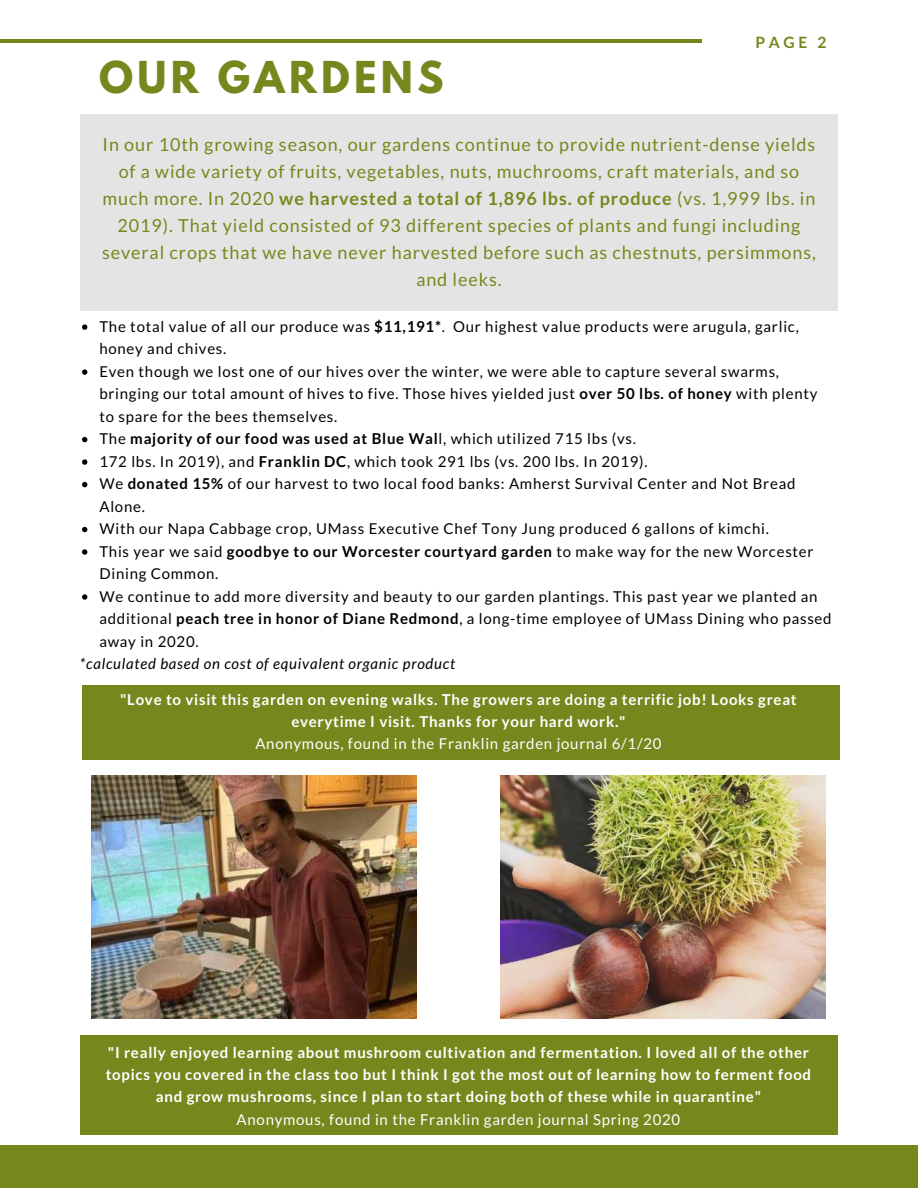
<style>
.page{position:relative;width:918px;height:1188px;background:#fff}
.page>*{position:absolute;margin:0;border:0;box-sizing:border-box;transform-origin:0 0}
.t1{font:700 38.85px "League Spartan";letter-spacing:.11em;color:#76881d}
.t2{font:18px/27px "Lato";letter-spacing:.05em;color:#76881d;text-align:center}
.t3{font:700 15.6px "Lato";color:#76881d}
.t4{font:15px/22.5px "Lato";letter-spacing:.05em;color:#000}
.t5{font:700 15px/22.2px "Lato";letter-spacing:.05em;color:#fff;text-align:center}
.t6{font:15px "Lato";letter-spacing:.05em;color:#fff}
.t7{font:italic 15px "Lato";letter-spacing:.05em;color:#000}
.s1{font-weight:700}
</style>
<div class="page">
<div style="left:82px;top:685px;width:758px;height:74px;background:#76881d"></div>
<svg style="left:82px;top:324px;width:5px;height:6px"></svg>
<svg style="left:82px;top:369px;width:5px;height:6px"></svg>
<svg style="left:82px;top:437px;width:5px;height:5px"></svg>
<svg style="left:82px;top:459px;width:5px;height:6px"></svg>
<svg style="left:82px;top:482px;width:5px;height:5px"></svg>
<svg style="left:82px;top:527px;width:5px;height:5px"></svg>
<svg style="left:82px;top:549px;width:5px;height:6px"></svg>
<svg style="left:82px;top:594px;width:5px;height:6px"></svg>
<div style="left:0;top:1146px;width:918px;height:42px;background:#76881d"></div>
<hr style="left:0;top:40px;width:702px;height:3px;background:#76881d">
<img style="left:501px;top:775px;width:325px;height:243px">
<img style="left:92px;top:775px;width:325px;height:243px">
<div style="left:80px;top:1035px;width:757px;height:100px;background:#76881d"></div>
<div style="left:80px;top:114px;width:757px;height:196px;background:#e4e4e4"></div>
<h1 class="t1" style="left:99px;top:58px;width:346px">OUR GARDENS</h1>
<p class="t3" style="left:756px;top:32px;width:72px">PAGE 2</p>
<p class="t2" style="left:102px;top:131px;width:715px">In our 10th growing season, our gardens continue to provide nutrient-dense yields of a wide variety of fruits, vegetables, nuts, muchrooms, craft materials, and so much more. In 2020 <span class="s1">we harvested a total of 1,896 lbs. of produce</span> (vs. 1,999 lbs. in 2019). That yield consisted of 93 different species of plants and fungi including several crops that we have never harvested before such as chestnuts, persimmons, and leeks.</p>
<p class="t4" style="left:99px;top:315px;width:734px">The total value of all our produce was <span class="s1">$11,191*</span>. Our highest value products were arugula, garlic, honey and chives.<br>Even though we lost one of our hives over the winter, we were able to capture several swarms, bringing our total amount of hives to five. Those hives yielded just <span class="s1">over 50 lbs. of honey</span> with plenty to spare for the bees themselves.<br>The <span class="s1">majority of our food was used at Blue Wal</span>l, which utilized 715 lbs (vs.<br>172 lbs. In 2019), and <span class="s1">Franklin DC</span>, which took 291 lbs (vs. 200 lbs. In 2019).<br>We <span class="s1">donated 15%</span> of our harvest to two local food banks: Amherst Survival Center and Not Bread Alone.<br>With our Napa Cabbage crop, UMass Executive Chef Tony Jung produced 6 gallons of kimchi.<br>This year we said <span class="s1">goodbye to our Worcester courtyard garden</span> to make way for the new Worcester Dining Common.<br>We continue to add more diversity and beauty to our garden plantings. This past year we planted an additional <span class="s1">peach tree in honor of Diane Redmond</span>, a long-time employee of UMass Dining who passed away in 2020.</p>
<p class="t7" style="left:80px;top:654px;width:377px">*calculated based on cost of equivalent organic product</p>
<p class="t5" style="left:120px;top:688px;width:678px">"Love to visit this garden on evening walks. The growers are doing a terrific job! Looks great everytime I visit. Thanks for your hard work."</p>
<p class="t6" style="left:255px;top:735px;width:408px">Anonymous, found in the Franklin garden journal 6/1/20</p>
<p class="t5" style="left:106px;top:1041px;width:707px">"I really enjoyed learning about mushroom cultivation and fermentation. I loved all of the other topics you covered in the class too but I think I got the most out of learning how to ferment food and grow mushrooms, since I plan to start doing both of these while in quarantine"</p>
<p class="t6" style="left:237px;top:1110px;width:445px">Anonymous, found in the Franklin garden journal Spring 2020</p>
</div>
